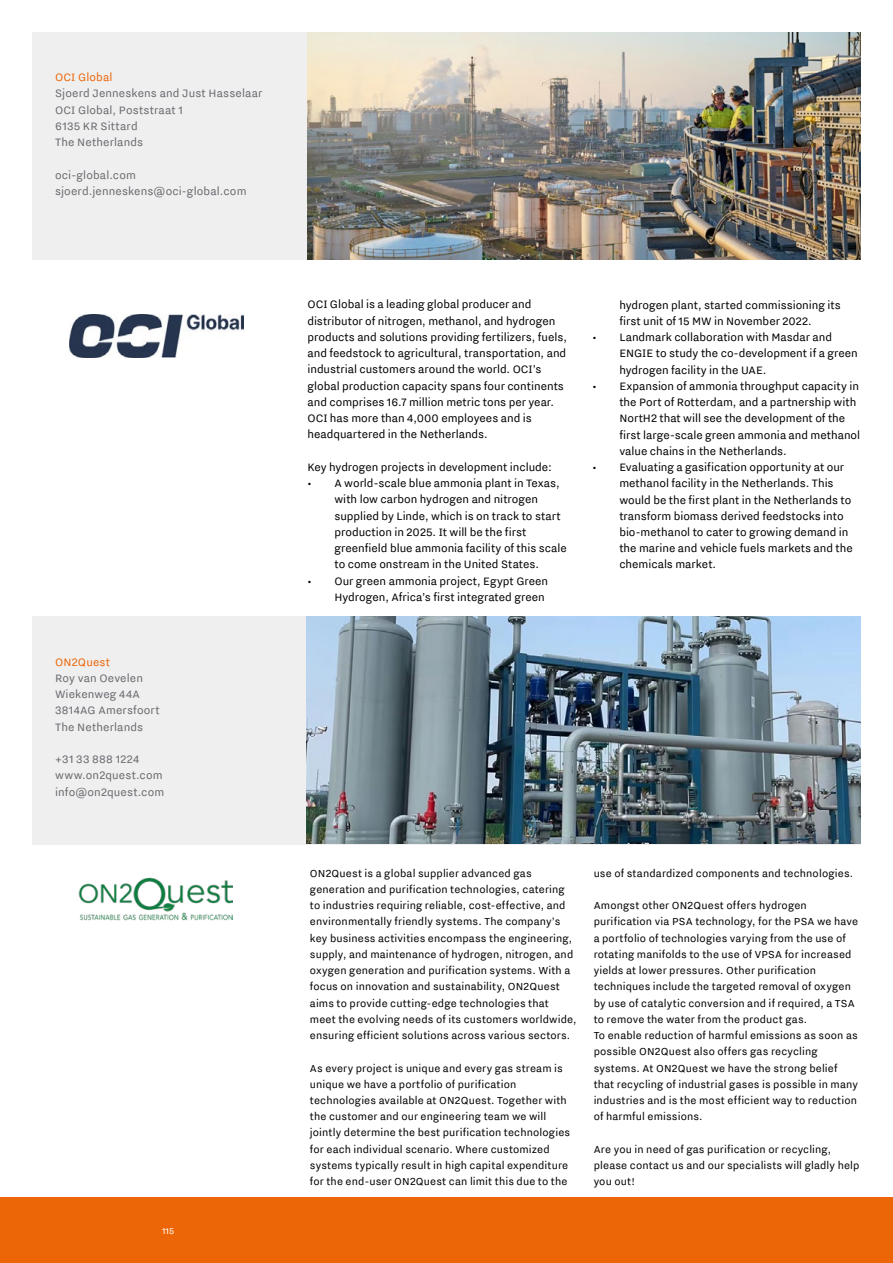
<style>
.page{position:relative;width:893px;height:1263px;background:#fff}
.page>*{position:absolute;margin:0;border:0;box-sizing:border-box;transform-origin:0 0}
.t1{font:13.5px/16.2px "NL Nitti Grotesk";color:#000}
.t2{font:13.5px/16.2px "NL Nitti Grotesk";letter-spacing:.01em;color:#696a6f}
.t3{font:13.5px "NL Nitti Grotesk";letter-spacing:.01em;color:#ec6608}
.t4{font:12.75px/16.2px "NL Nitti Grotesk";letter-spacing:.01em;color:#000}
.t5{font:10.5px "NL Nitti Grotesk";color:#fff}
</style>
<div class="page">
<div style="left:0;top:1198px;width:893px;height:65px;background:#ec6608"></div>
<div style="left:32px;top:32px;width:828px;height:228px;background:#efeff0"></div>
<img style="left:307px;top:32px;width:553px;height:228px">
<img style="left:69px;top:315px;width:174px;height:42px">
<div style="left:32px;top:616px;width:828px;height:228px;background:#efeff0"></div>
<img style="left:307px;top:616px;width:553px;height:228px">
<img style="left:78px;top:877px;width:154px;height:44px">
<p class="t3" style="left:55px;top:70px;width:59px">OCI Global</p>
<p class="t2" style="left:55px;top:85px;width:209px">Sjoerd Jenneskens and Just Hasselaar<br>OCI Global, Poststraat 1<br>6135 KR Sittard<br>The Netherlands</p>
<p class="t2" style="left:55px;top:166px;width:193px">oci-global.com sjoerd.jenneskens@oci-global.com</p>
<p class="t3" style="left:55px;top:654px;width:57px">ON2Quest</p>
<p class="t2" style="left:55px;top:669px;width:106px">Roy van Oevelen<br>Wiekenweg 44A<br>3814AG Amersfoort<br>The Netherlands</p>
<p class="t2" style="left:55px;top:751px;width:111px">+31 33 888 1224 www.on2quest.com info@on2quest.com</p>
<p class="t5" style="left:162px;top:1225px;width:13px">115</p>
<p class="t1" style="left:307px;top:296px;width:261px">OCI Global is a leading global producer and distributor of nitrogen, methanol, and hydrogen products and solutions providing fertilizers, fuels, and feedstock to agricultural, transportation, and industrial customers around the world. OCI’s global production capacity spans four continents and comprises 16.7 million metric tons per year.<br>OCI has more than 4,000 employees and is headquartered in the Netherlands.</p>
<p class="t1" style="left:307px;top:458px;width:246px">Key hydrogen projects in development include:</p>
<p class="t1" style="left:334px;top:475px;width:234px;text-indent:-27px">• A world-scale blue ammonia plant in Texas, with low carbon hydrogen and nitrogen supplied by Linde, which is on track to start production in 2025. It will be the first greenfield blue ammonia facility of this scale to come onstream in the United States.</p>
<p class="t1" style="left:307px;top:572px;width:242px;text-align:right">• Our green ammonia project, Egypt Green<br>Hydrogen, Africa’s first integrated green</p>
<p class="t1" style="left:619px;top:296px;width:223px">hydrogen plant, started commissioning its first unit of 15 MW in November 2022.</p>
<p class="t1" style="left:619px;top:329px;width:240px;text-indent:-27px">• Landmark collaboration with Masdar and<br>ENGIE to study the co-development if a green hydrogen facility in the UAE.</p>
<p class="t1" style="left:619px;top:377px;width:242px;text-indent:-27px">• Expansion of ammonia throughput capacity in the Port of Rotterdam, and a partnership with NortH2 that will see the development of the first large-scale green ammonia and methanol value chains in the Netherlands.</p>
<p class="t1" style="left:619px;top:459px;width:235px;text-indent:-27px">• Evaluating a gasification opportunity at our methanol facility in the Netherlands. This would be the first plant in the Netherlands to transform biomass derived feedstocks into bio-methanol to cater to growing demand in the marine and vehicle fuels markets and the chemicals market.</p>
<p class="t4" style="left:310px;top:865px;width:268px">ON2Quest is a global supplier advanced gas generation and purification technologies, catering to industries requiring reliable, cost-effective, and environmentally friendly systems. The company’s key business activities encompass the engineering, supply, and maintenance of hydrogen, nitrogen, and oxygen generation and purification systems. With a focus on innovation and sustainability, ON2Quest aims to provide cutting-edge technologies that meet the evolving needs of its customers worldwide, ensuring efficient solutions across various sectors.</p>
<p class="t4" style="left:310px;top:1059px;width:262px">As every project is unique and every gas stream is unique we have a portfolio of purification technologies available at ON2Quest. Together with the customer and our engineering team we will jointly determine the best purification technologies for each individual scenario. Where customized systems typically result in high capital expenditure for the end-user ON2Quest can limit this due to the</p>
<p class="t4" style="left:594px;top:864px;width:261px">use of standardized components and technologies.</p>
<p class="t4" style="left:594px;top:897px;width:266px">Amongst other ON2Quest offers hydrogen purification via PSA technology, for the PSA we have a portfolio of technologies varying from the use of rotating manifolds to the use of VPSA for increased yields at lower pressures. Other purification techniques include the targeted removal of oxygen by use of catalytic conversion and if required, a TSA to remove the water from the product gas.<br>To enable reduction of harmful emissions as soon as possible ON2Quest also offers gas recycling systems. At ON2Quest we have the strong belief that recycling of industrial gases is possible in many industries and is the most efficient way to reduction of harmful emissions.</p>
<p class="t4" style="left:594px;top:1140px;width:267px">Are you in need of gas purification or recycling, please contact us and our specialists will gladly help you out!</p>
</div>
